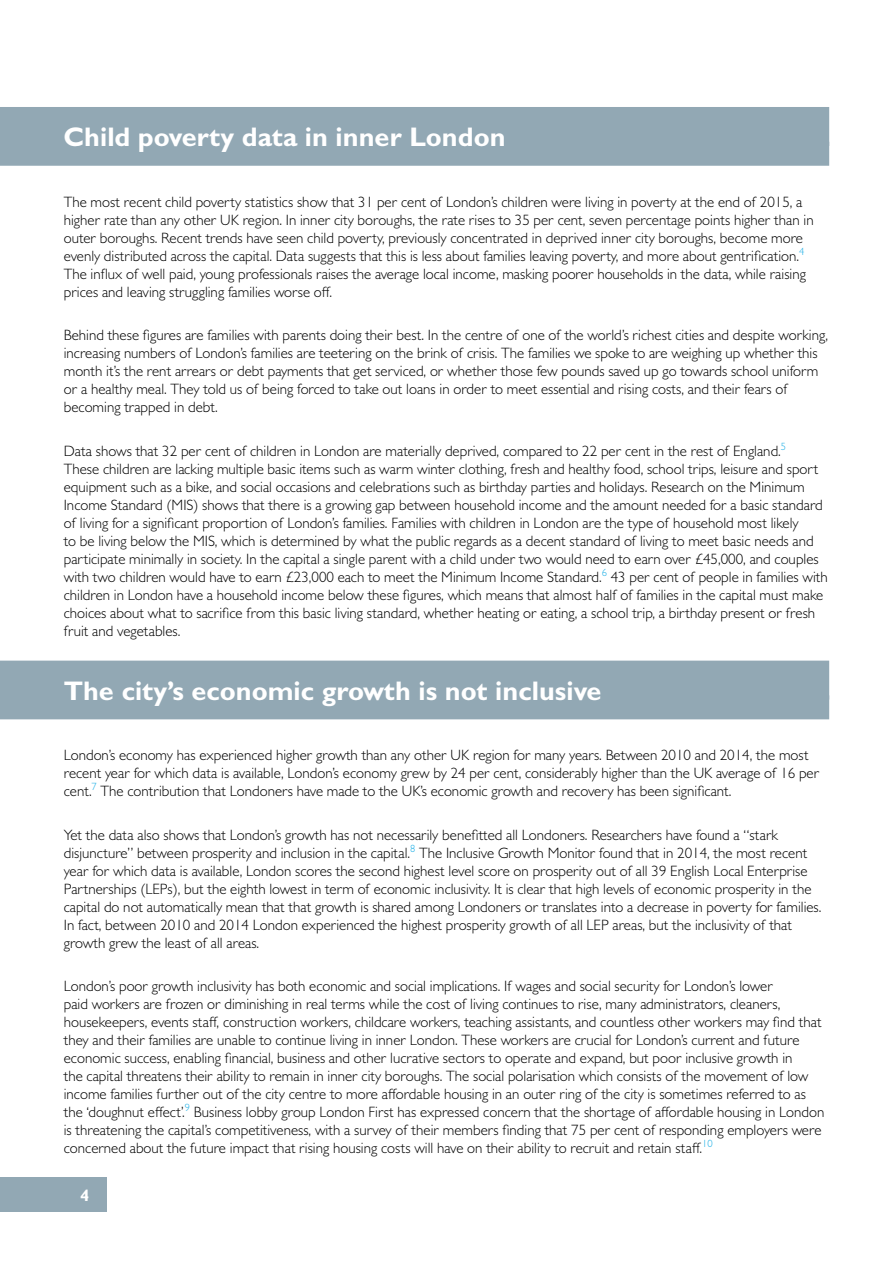
<style>
.page{position:relative;width:893px;height:1263px;background:#fff}
.page>*{position:absolute;margin:0;border:0;box-sizing:border-box;transform-origin:0 0}
.t1{font:700 27px "Gill Sans MT Pro";color:#fff}
.t2{font:700 16.5px "Gill Sans MT Pro";color:#fff}
.t3{font:300 15px/18px "Gill Sans MT Pro";color:#000}
</style>
<div class="page">
<div style="left:0;top:1178px;width:106px;height:34px;background:#92a8b4"></div>
<div style="left:0;top:107px;width:829px;height:39px;background:#92a8b4"></div>
<div style="left:0;top:142px;width:829px;height:24px;background:#92a8b4"></div>
<div style="left:0;top:661px;width:829px;height:39px;background:#92a8b4"></div>
<div style="left:0;top:695px;width:829px;height:24px;background:#92a8b4"></div>
<h1 class="t1" style="left:64px;top:120px;width:443px">Child poverty data in inner London</h1>
<p class="t3" style="left:64px;top:192px;width:751px">The most recent child poverty statistics show that 31 per cent of London’s children were living in poverty at the end of 2015, a higher rate than any other UK region. In inner city boroughs, the rate rises to 35 per cent, seven percentage points higher than in outer boroughs. Recent trends have seen child poverty, previously concentrated in deprived inner city boroughs, become more evenly distributed across the capital. Data suggests that this is less about families leaving poverty, and more about gentrification.<sup>4<br></sup>The influx of well paid, young professionals raises the average local income, masking poorer households in the data, while raising prices and leaving struggling families worse off.</p>
<p class="t3" style="left:64px;top:326px;width:766px">Behind these figures are families with parents doing their best. In the centre of one of the world’s richest cities and despite working, increasing numbers of London’s families are teetering on the brink of crisis. The families we spoke to are weighing up whether this month it’s the rent arrears or debt payments that get serviced, or whether those few pounds saved up go towards school uniform or a healthy meal. They told us of being forced to take out loans in order to meet essential and rising costs, and their fears of becoming trapped in debt.</p>
<p class="t3" style="left:64px;top:441px;width:766px">Data shows that 32 per cent of children in London are materially deprived, compared to 22 per cent in the rest of England.<sup>5<br></sup>These children are lacking multiple basic items such as warm winter clothing, fresh and healthy food, school trips, leisure and sport equipment such as a bike, and social occasions and celebrations such as birthday parties and holidays. Research on the Minimum Income Standard (MIS) shows that there is a growing gap between household income and the amount needed for a basic standard of living for a significant proportion of London’s families. Families with children in London are the type of household most likely<br>to be living below the MIS, which is determined by what the public regards as a decent standard of living to meet basic needs and participate minimally in society. In the capital a single parent with a child under two would need to earn over £45,000, and couples with two children would have to earn £23,000 each to meet the Minimum Income Standard.<sup>6</sup> 43 per cent of people in families with children in London have a household income below these figures, which means that almost half of families in the capital must make choices about what to sacrifice from this basic living standard, whether heating or eating, a school trip, a birthday present or fresh fruit and vegetables.</p>
<h1 class="t1" style="left:64px;top:674px;width:539px">The city’s economic growth is not inclusive</h1>
<p class="t3" style="left:64px;top:746px;width:757px">London’s economy has experienced higher growth than any other UK region for many years. Between 2010 and 2014, the most recent year for which data is available, London’s economy grew by 24 per cent, considerably higher than the UK average of 16 per cent.<sup>7</sup> The contribution that Londoners have made to the UK’s economic growth and recovery has been significant.</p>
<p class="t3" style="left:64px;top:825px;width:759px">Yet the data also shows that London’s growth has not necessarily benefitted all Londoners. Researchers have found a “stark disjuncture” between prosperity and inclusion in the capital.<sup>8</sup> The Inclusive Growth Monitor found that in 2014, the most recent year for which data is available, London scores the second highest level score on prosperity out of all 39 English Local Enterprise Partnerships (LEPs), but the eighth lowest in term of economic inclusivity. It is clear that high levels of economic prosperity in the capital do not automatically mean that that growth is shared among Londoners or translates into a decrease in poverty for families.<br>In fact, between 2010 and 2014 London experienced the highest prosperity growth of all LEP areas, but the inclusivity of that growth grew the least of all areas.</p>
<p class="t3" style="left:64px;top:977px;width:762px">London’s poor growth inclusivity has both economic and social implications. If wages and social security for London’s lower<br>paid workers are frozen or diminishing in real terms while the cost of living continues to rise, many administrators, cleaners, housekeepers, events staff, construction workers, childcare workers, teaching assistants, and countless other workers may find that they and their families are unable to continue living in inner London. These workers are crucial for London’s current and future economic success, enabling financial, business and other lucrative sectors to operate and expand, but poor inclusive growth in<br>the capital threatens their ability to remain in inner city boroughs. The social polarisation which consists of the movement of low income families further out of the city centre to more affordable housing in an outer ring of the city is sometimes referred to as the ‘doughnut effect’.<sup>9</sup> Business lobby group London First has expressed concern that the shortage of affordable housing in London is threatening the capital’s competitiveness, with a survey of their members finding that 75 per cent of responding employers were concerned about the future impact that rising housing costs will have on their ability to recruit and retain staff.<sup>10</sup></p>
<p class="t2" style="left:80px;top:1185px;width:11px">4</p>
</div>
